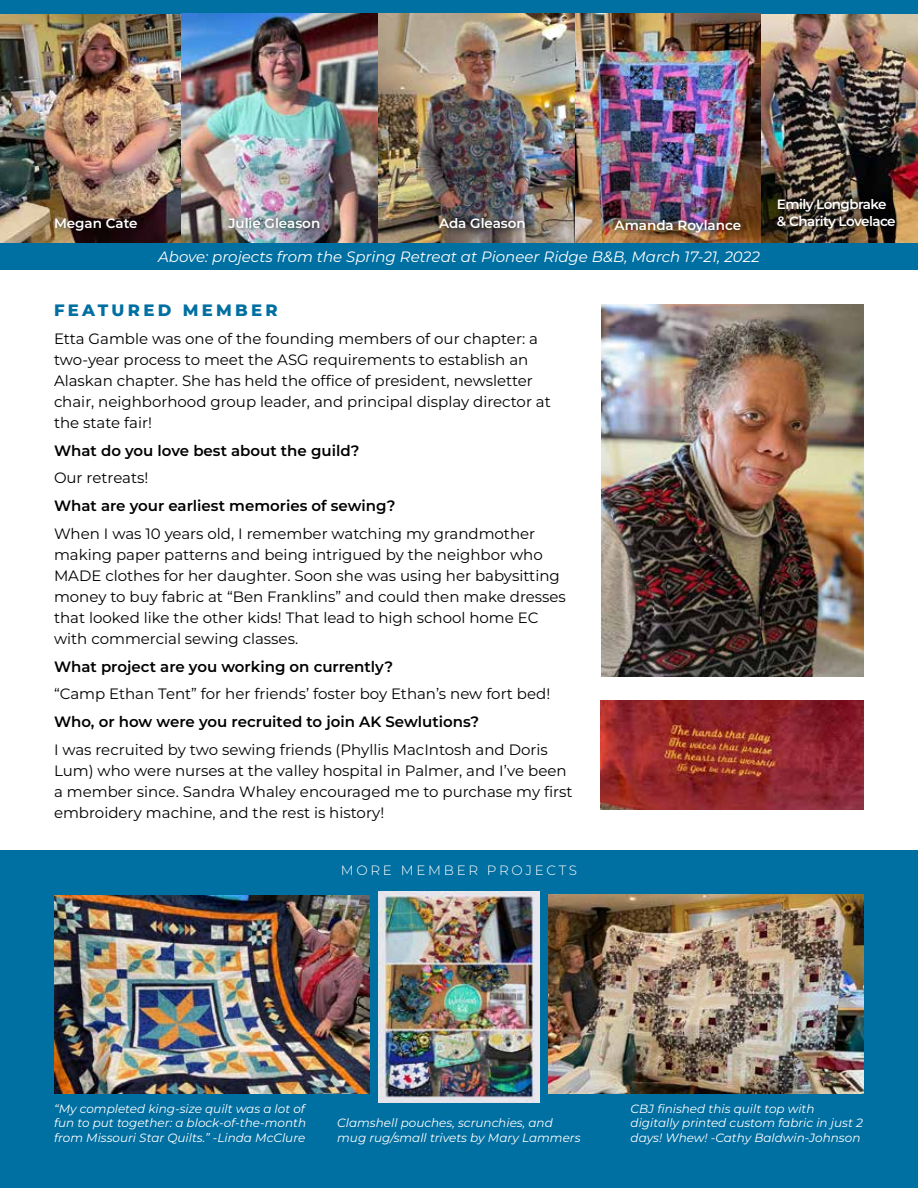
<style>
.page{position:relative;width:918px;height:1188px;background:#fff}
.page>*{position:absolute;margin:0;border:0;box-sizing:border-box;transform-origin:0 0}
.t1{font:800 16.5px "Montserrat";letter-spacing:.2em;color:#006fa1}
.t2{font:15px/21px "Montserrat";color:#000}
.t3{font:600 15px "Montserrat";color:#000}
.t4{font:italic 15px "Montserrat";color:#fff}
.t5{font:600 13.5px "Montserrat";letter-spacing:-.005em;color:#fff}
.t6{font:600 13.5px "Montserrat";letter-spacing:-.04em;color:#fff}
.t7{font:300 13.5px "Montserrat";letter-spacing:.2em;color:#fff}
.t8{font:italic 12px/14.4px "Montserrat";color:#fff}
</style>
<div class="page">
<div style="left:0;top:850px;width:918px;height:338px;background:#006fa1"></div>
<div style="left:0;top:243px;width:918px;height:27px;background:#006fa1"></div>
<img style="left:182px;top:14px;width:736px;height:229px">
<img style="left:379px;top:891px;width:160px;height:211px">
<img style="left:602px;top:304px;width:262px;height:372px">
<img style="left:0;top:14px;width:182px;height:229px">
<svg style="left:47px;top:210px;width:98px;height:28px;background:#473124"></svg>
<div style="left:0;top:0;width:918px;height:14px;background:#006fa1"></div>
<img style="left:55px;top:895px;width:315px;height:199px">
<img style="left:548px;top:895px;width:316px;height:199px">
<img style="left:221px;top:210px;width:106px;height:26px">
<img style="left:432px;top:210px;width:101px;height:26px">
<img style="left:770px;top:191px;width:133px;height:46px">
<img style="left:607px;top:212px;width:141px;height:28px">
<img style="left:601px;top:700px;width:263px;height:110px">
<p class="t5" style="left:54px;top:214px;width:85px">Megan Cate</p>
<p class="t5" style="left:228px;top:214px;width:93px">Julie Gleason</p>
<p class="t5" style="left:439px;top:214px;width:88px">Ada Gleason</p>
<p class="t6" style="left:777px;top:195px;width:111px">Emily Longbrake</p>
<p class="t5" style="left:615px;top:216px;width:128px">Amanda Roylance</p>
<p class="t6" style="left:777px;top:213px;width:120px">&amp; Charity Lovelace</p>
<p class="t4" style="left:158px;top:247px;width:603px">Above: projects from the Spring Retreat at Pioneer Ridge B&amp;B, March 17-21, 2022</p>
<p class="t1" style="left:54px;top:299px;width:225px">FEATURED MEMBER</p>
<p class="t2" style="left:54px;top:328px;width:498px">Etta Gamble was one of the founding members of our chapter: a two-year process to meet the ASG requirements to establish an Alaskan chapter. She has held the office of president, newsletter chair, neighborhood group leader, and principal display director at the state fair!</p>
<p class="t3" style="left:54px;top:440px;width:307px">What do you love best about the guild?</p>
<p class="t2" style="left:54px;top:467px;width:96px">Our retreats!</p>
<p class="t3" style="left:54px;top:496px;width:343px">What are your earliest memories of sewing?</p>
<p class="t2" style="left:54px;top:523px;width:513px">When I was 10 years old, I remember watching my grandmother making paper patterns and being intrigued by the neighbor who MADE clothes for her daughter. Soon she was using her babysitting money to buy fabric at “Ben Franklins” and could then make dresses that looked like the other kids! That lead to high school home EC with commercial sewing classes.</p>
<p class="t3" style="left:54px;top:656px;width:341px">What project are you working on currently?</p>
<p class="t2" style="left:54px;top:683px;width:498px">“Camp Ethan Tent” for her friends’ foster boy Ethan’s new fort bed!</p>
<p class="t3" style="left:54px;top:712px;width:427px">Who, or how were you recruited to join AK Sewlutions?</p>
<p class="t2" style="left:54px;top:739px;width:520px">I was recruited by two sewing friends (Phyllis MacIntosh and Doris Lum) who were nurses at the valley hospital in Palmer, and I’ve been a member since. Sandra Whaley encouraged me to purchase my first embroidery machine, and the rest is history!</p>
<p class="t7" style="left:341px;top:861px;width:238px">MORE MEMBER PROJECTS</p>
<p class="t8" style="left:54px;top:1101px;width:254px;text-align:justify">“My completed king-size quilt was a lot of fun to put together: a block-of-the-month from Missouri Star Quilts.” -Linda McClure</p>
<p class="t8" style="left:631px;top:1101px;width:234px">CBJ finished this quilt top with digitally printed custom fabric in just 2 days! Whew! -Cathy Baldwin-Johnson</p>
<p class="t8" style="left:337px;top:1116px;width:245px">Clamshell pouches, scrunchies, and mug rug/small trivets by Mary Lammers</p>
</div>
